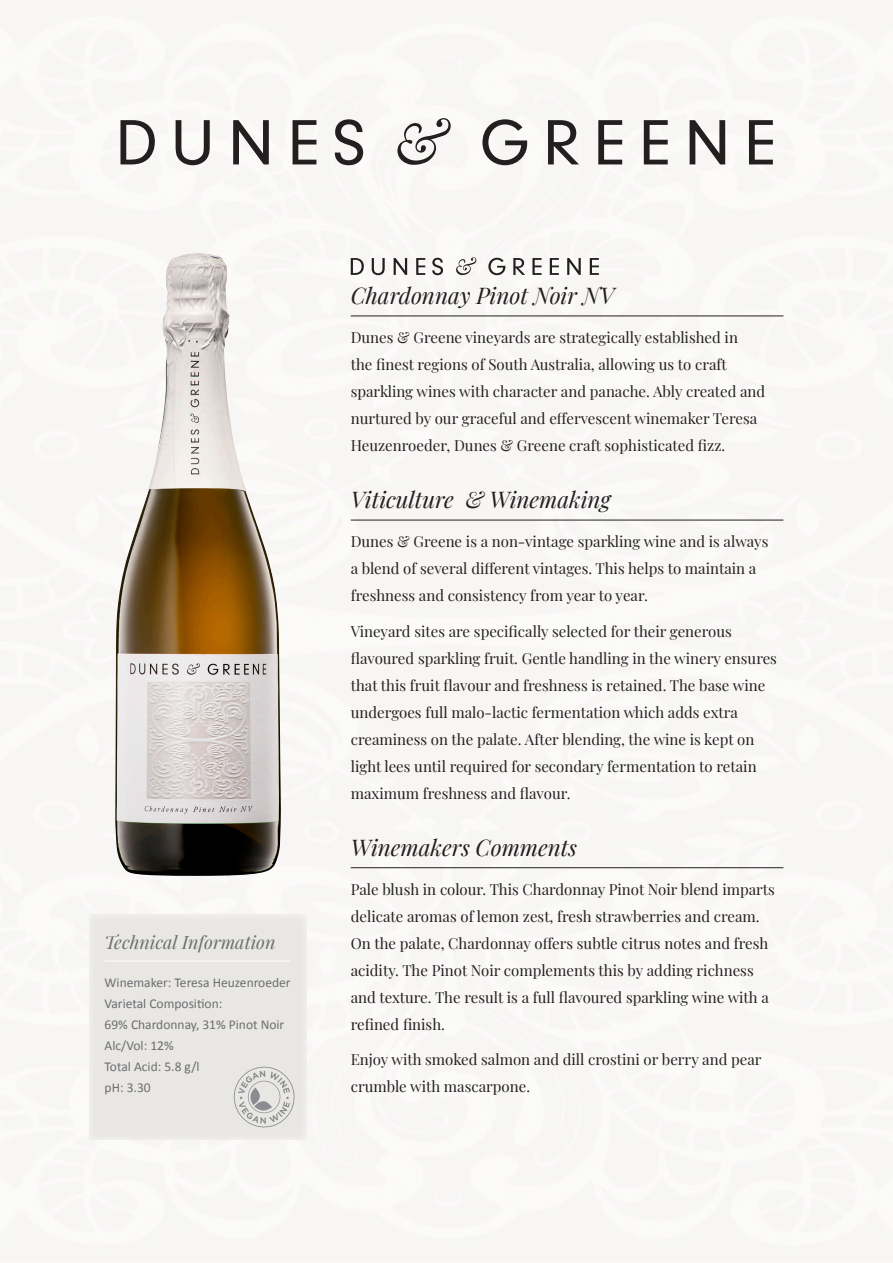
<style>
.page{position:relative;width:893px;height:1263px;background:#fff}
.page>*{position:absolute;margin:0;border:0;box-sizing:border-box;transform-origin:0 0}
.t1{font:italic 22.5px "Playfair Display";color:#231f20}
.t2{font:italic 18px "Playfair Display";color:#6c6d70}
.t3{font:15px/27px "Playfair Display";color:#231f20}
.t4{font:13.5px "Calibri";color:#6c6d70}
</style>
<div class="page">
<svg style="left:120px;top:120px;width:35px;height:44px"></svg>
<svg style="left:176px;top:120px;width:34px;height:45px"></svg>
<svg style="left:233px;top:120px;width:36px;height:44px"></svg>
<svg style="left:293px;top:120px;width:23px;height:44px"></svg>
<svg style="left:335px;top:119px;width:28px;height:46px"></svg>
<svg style="left:482px;top:119px;width:45px;height:46px"></svg>
<svg style="left:548px;top:120px;width:31px;height:44px"></svg>
<svg style="left:598px;top:120px;width:24px;height:44px"></svg>
<svg style="left:644px;top:120px;width:24px;height:44px"></svg>
<svg style="left:690px;top:120px;width:35px;height:44px"></svg>
<svg style="left:749px;top:120px;width:24px;height:44px"></svg>
<svg style="left:397px;top:118px;width:54px;height:47px"></svg>
<svg style="left:351px;top:258px;width:13px;height:17px"></svg>
<svg style="left:372px;top:258px;width:13px;height:17px"></svg>
<svg style="left:394px;top:258px;width:13px;height:17px"></svg>
<svg style="left:416px;top:258px;width:9px;height:17px"></svg>
<svg style="left:432px;top:258px;width:11px;height:17px"></svg>
<svg style="left:488px;top:258px;width:17px;height:17px"></svg>
<svg style="left:513px;top:258px;width:12px;height:17px"></svg>
<svg style="left:532px;top:258px;width:10px;height:17px"></svg>
<svg style="left:550px;top:258px;width:9px;height:17px"></svg>
<svg style="left:567px;top:258px;width:14px;height:17px"></svg>
<svg style="left:590px;top:258px;width:9px;height:17px"></svg>
<svg style="left:456px;top:257px;width:20px;height:18px"></svg>
<img style="left:115px;top:253px;width:166px;height:623px">
<hr style="left:351px;top:316px;width:432px;height:1px;background:#231f20">
<hr style="left:351px;top:520px;width:432px;height:1px;background:#231f20">
<hr style="left:351px;top:867px;width:432px;height:1px;background:#231f20">
<div style="left:88px;top:913px;width:221px;height:228px;background:#e9e7e4"></div>
<hr style="left:105px;top:961px;width:185px;height:1px;background:#fff">
<svg style="left:233px;top:1066px;width:62px;height:62px"></svg>
<p class="t2" style="left:105px;top:928px;width:172px">Technical Information</p>
<p class="t4" style="left:105px;top:973px;width:188px">Winemaker: Teresa Heuzenroeder</p>
<p class="t4" style="left:105px;top:994px;width:119px">Varietal Composition:</p>
<p class="t4" style="left:105px;top:1015px;width:181px">69% Chardonnay, 31% Pinot Noir</p>
<p class="t4" style="left:105px;top:1036px;width:71px">Alc/Vol: 12%</p>
<p class="t4" style="left:105px;top:1057px;width:97px">Total Acid: 5.8 g/l</p>
<p class="t4" style="left:105px;top:1078px;width:48px">pH: 3.30</p>
<p class="t1" style="left:351px;top:278px;width:265px">Chardonnay Pinot Noir NV</p>
<p class="t3" style="left:351px;top:323px;width:389px">Dunes &amp; Greene vineyards are strategically established in</p>
<p class="t3" style="left:351px;top:350px;width:378px">the finest regions of South Australia, allowing us to craft</p>
<p class="t3" style="left:351px;top:377px;width:416px">sparkling wines with character and panache. Ably created and</p>
<p class="t3" style="left:351px;top:404px;width:408px">nurtured by our graceful and effervescent winemaker Teresa</p>
<p class="t3" style="left:351px;top:431px;width:376px">Heuzenroeder, Dunes &amp; Greene craft sophisticated fizz.</p>
<p class="t1" style="left:351px;top:482px;width:261px">Viticulture &amp; Winemaking</p>
<p class="t3" style="left:351px;top:527px;width:419px">Dunes &amp; Greene is a non-vintage sparkling wine and is always</p>
<p class="t3" style="left:351px;top:554px;width:407px">a blend of several different vintages. This helps to maintain a</p>
<p class="t3" style="left:351px;top:581px;width:299px">freshness and consistency from year to year.</p>
<p class="t3" style="left:351px;top:616px;width:383px">Vineyard sites are specifically selected for their generous</p>
<p class="t3" style="left:351px;top:643px;width:428px">flavoured sparkling fruit. Gentle handling in the winery ensures</p>
<p class="t3" style="left:351px;top:670px;width:416px">that this fruit flavour and freshness is retained. The base wine</p>
<p class="t3" style="left:351px;top:697px;width:389px">undergoes full malo-lactic fermentation which adds extra</p>
<p class="t3" style="left:351px;top:724px;width:405px">creaminess on the palate. After blending, the wine is kept on</p>
<p class="t3" style="left:351px;top:751px;width:407px">light lees until required for secondary fermentation to retain</p>
<p class="t3" style="left:351px;top:778px;width:221px">maximum freshness and flavour.</p>
<p class="t1" style="left:351px;top:830px;width:228px">Winemakers Comments</p>
<p class="t3" style="left:351px;top:874px;width:426px">Pale blush in colour. This Chardonnay Pinot Noir blend imparts delicate aromas of lemon zest, fresh strawberries and cream.<br>On the palate, Chardonnay offers subtle citrus notes and fresh acidity. The Pinot Noir complements this by adding richness and texture. The result is a full flavoured sparkling wine with a refined finish.</p>
<p class="t3" style="left:351px;top:1045px;width:412px">Enjoy with smoked salmon and dill crostini or berry and pear crumble with mascarpone.</p>
</div>
